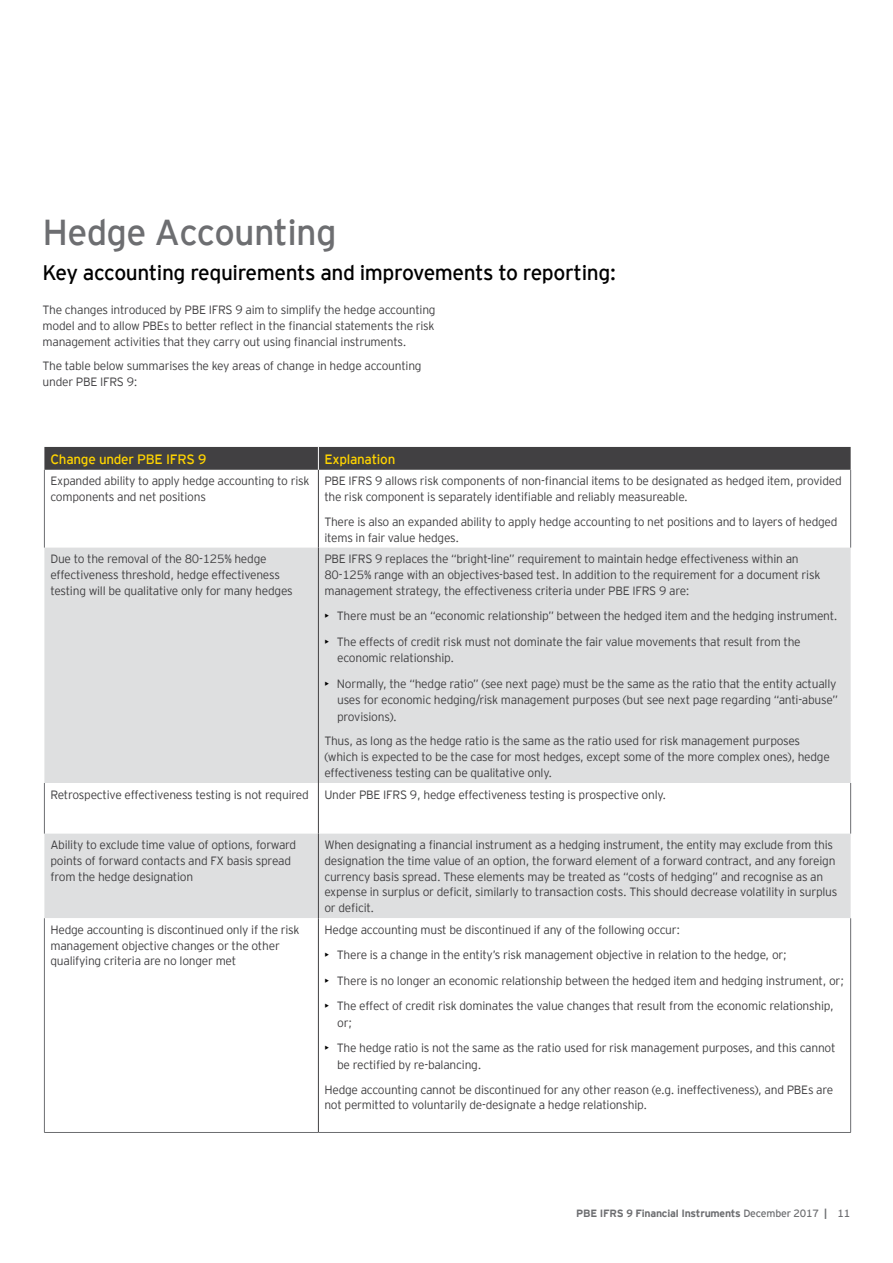
<style>
.page{position:relative;width:893px;height:1263px;background:#fff}
.page>*{position:absolute;margin:0;border:0;box-sizing:border-box;transform-origin:0 0}
.t1{font:36px "EY Interstate";letter-spacing:-.02em;color:#6d6e71}
.t2{font:21px "EY Interstate";letter-spacing:-.02em;color:#000}
.t3{font:13.5px "EY Interstate";letter-spacing:-.02em;color:#ffd400}
.t4{font:300 12px/15.8px "EY Interstate";letter-spacing:-.02em;color:#414042}
.t5{font:700 10.5px "EY Interstate";letter-spacing:-.02em;color:#6d6e71}
.s1{color:#000}
.s2{font-weight:400}
</style>
<div class="page">
<svg style="left:44px;top:548px;width:807px;height:370px;background:#e2e3e4"></svg>
<hr style="left:318px;top:470px;width:1px;height:78px;background:#414042">
<hr style="left:318px;top:548px;width:1px;height:235px;background:#414042">
<hr style="left:318px;top:783px;width:1px;height:51px;background:#414042">
<hr style="left:318px;top:834px;width:1px;height:84px;background:#414042">
<hr style="left:318px;top:918px;width:1px;height:214px;background:#414042">
<div style="left:44px;top:447px;width:807px;height:23px;background:#414042"></div>
<hr style="left:44px;top:470px;width:1px;height:78px;background:#6d6e71">
<hr style="left:850px;top:470px;width:1px;height:78px;background:#6d6e71">
<hr style="left:850px;top:783px;width:1px;height:51px;background:#6d6e71">
<hr style="left:850px;top:918px;width:1px;height:214px;background:#6d6e71">
<hr style="left:44px;top:918px;width:1px;height:214px;background:#6d6e71">
<hr style="left:44px;top:783px;width:1px;height:51px;background:#6d6e71">
<hr style="left:44px;top:1132px;width:274px;height:1px;background:#6d6e71">
<hr style="left:318px;top:1132px;width:533px;height:1px;background:#6d6e71">
<h1 class="t1" style="left:43px;top:206px;width:296px">Hedge Accounting</h1>
<h2 class="t2" style="left:43px;top:258px;width:575px">Key accounting requirements and improvements to reporting:</h2>
<p class="t4" style="left:43px;top:301px;width:395px;text-align:justify">The changes introduced by PBE IFRS 9 aim to simplify the hedge accounting model and to allow PBEs to better reflect in the financial statements the risk management activities that they carry out using financial instruments.</p>
<p class="t4" style="left:43px;top:357px;width:381px">The table below summarises the key areas of change in hedge accounting under PBE IFRS 9:</p>
<p class="t3" style="left:50px;top:449px;width:157px">Change under PBE IFRS 9</p>
<p class="t3" style="left:324px;top:449px;width:72px">Explanation</p>
<p class="t4" style="left:50px;top:472px;width:261px">Expanded ability to apply hedge accounting to risk components and net positions</p>
<p class="t4" style="left:324px;top:472px;width:519px">PBE IFRS 9 allows risk components of non-financial items to be designated as hedged item, provided the risk component is separately identifiable and reliably measureable.</p>
<p class="t4" style="left:324px;top:513px;width:515px">There is also an expanded ability to apply hedge accounting to net positions and to layers of hedged items in fair value hedges.</p>
<p class="t4" style="left:50px;top:550px;width:244px">Due to the removal of the 80-125% hedge effectiveness threshold, hedge effectiveness testing will be qualitative only for many hedges</p>
<p class="t4" style="left:324px;top:550px;width:498px">PBE IFRS 9 replaces the “bright-line” requirement to maintain hedge effectiveness within an<br>80-125% range with an objectives-based test. In addition to the requirement for a document risk management strategy, the effectiveness criteria under PBE IFRS 9 are:</p>
<p class="t4" style="left:324px;top:607px;width:515px"><span class="s1">•</span> ►There must be an “economic relationship” between the hedged item and the hedging instrument.</p>
<p class="t4" style="left:337px;top:632px;width:465px;line-height:16.5px;text-indent:-13px"><span class="s1">•</span> ►The effects of credit risk must not dominate the fair value movements that result from the economic relationship.</p>
<p class="t4" style="left:337px;top:674px;width:502px;line-height:16.5px;text-indent:-13px"><span class="s1">•</span> ►Normally, the “hedge ratio” (see next page) must be the same as the ratio that the entity actually uses for economic hedging/risk management purposes (but see next page regarding “anti-abuse” provisions).</p>
<p class="t4" style="left:324px;top:733px;width:507px">Thus, as long as the hedge ratio is the same as the ratio used for risk management purposes (which is expected to be the case for most hedges, except some of the more complex ones), hedge effectiveness testing can be qualitative only.</p>
<p class="t4" style="left:50px;top:786px;width:260px">Retrospective effectiveness testing is not required</p>
<p class="t4" style="left:324px;top:786px;width:343px">Under PBE IFRS 9, hedge effectiveness testing is prospective only.</p>
<p class="t4" style="left:50px;top:836px;width:247px">Ability to exclude time value of options, forward points of forward contacts and FX basis spread from the hedge designation</p>
<p class="t4" style="left:324px;top:836px;width:514px">When designating a financial instrument as a hedging instrument, the entity may exclude from this designation the time value of an option, the forward element of a forward contract, and any foreign currency basis spread. These elements may be treated as “costs of hedging” and recognise as an expense in surplus or deficit, similarly to transaction costs. This should decrease volatility in surplus or deficit.</p>
<p class="t4" style="left:50px;top:921px;width:251px">Hedge accounting is discontinued only if the risk management objective changes or the other qualifying criteria are no longer met</p>
<p class="t4" style="left:324px;top:921px;width:357px">Hedge accounting must be discontinued if any of the following occur:</p>
<p class="t4" style="left:324px;top:946px;width:464px"><span class="s1">•</span> ►There is a change in the entity’s risk management objective in relation to the hedge, or;</p>
<p class="t4" style="left:324px;top:972px;width:521px"><span class="s1">•</span> ►There is no longer an economic relationship between the hedged item and hedging instrument, or;</p>
<p class="t4" style="left:337px;top:997px;width:498px;line-height:16.5px;text-indent:-13px"><span class="s1">•</span> ►The effect of credit risk dominates the value changes that result from the economic relationship, or;</p>
<p class="t4" style="left:337px;top:1039px;width:500px;line-height:16.5px;text-indent:-13px"><span class="s1">•</span> ►The hedge ratio is not the same as the ratio used for risk management purposes, and this cannot be rectified by re-balancing.</p>
<p class="t4" style="left:324px;top:1081px;width:510px">Hedge accounting cannot be discontinued for any other reason (e.g. ineffectiveness), and PBEs are not permitted to voluntarily de-designate a hedge relationship.</p>
<p class="t5" style="left:576px;top:1206px;width:276px">PBE IFRS 9 Financial Instruments <span class="s2">December 2017</span> | <span class="s2">11</span></p>
</div>
